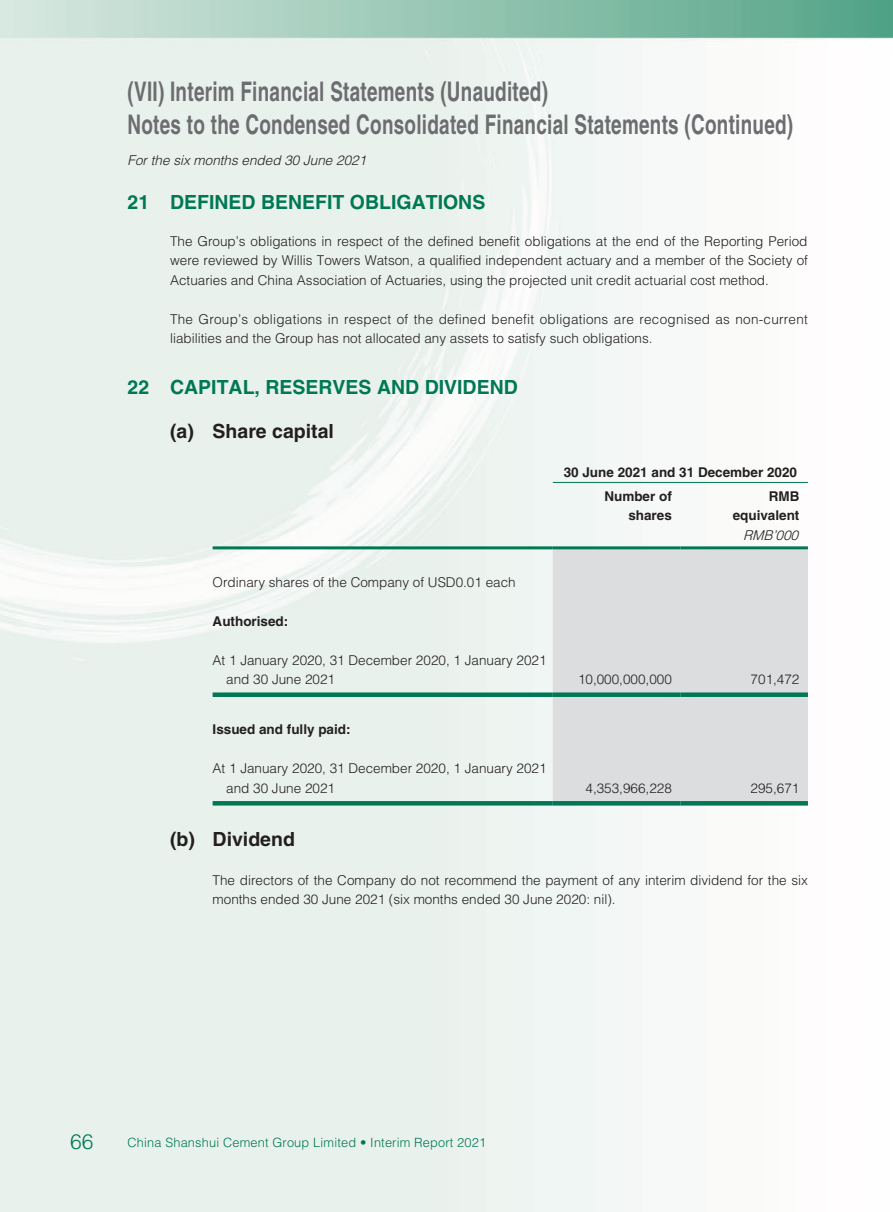
<style>
.page{position:relative;width:893px;height:1212px;background:#fff}
.page>*{position:absolute;margin:0;border:0;box-sizing:border-box;transform-origin:0 0}
.t1{font:700 27px/33px "Helvetica LT Std";letter-spacing:.015em;color:#6c6d70;scale:.7 1}
.t2{font:300 21px "Helvetica LT Std";color:#007854}
.t3{font:700 19.5px "Helvetica LT Std";color:#007854}
.t4{font:700 19.5px "Helvetica LT Std";color:#231f20}
.t5{font:300 13.5px/19.5px "Helvetica LT Std";color:#231f20}
.t6{font:300 13.5px/19.5px "Helvetica LT Std";letter-spacing:.02em;color:#231f20}
.t7{font:700 13.5px/24px "Helvetica LT Std";color:#231f20}
.t8{font:italic 300 13.5px "Helvetica LT Std";color:#231f20}
.t9{font:italic 300 13.5px "Helvetica LT Std";color:#231f20}
.t10{font:300 12.75px "Helvetica LT Std";letter-spacing:.015em;color:#007854}
</style>
<div class="page">
<img style="left:0;top:0;width:893px;height:1212px">
<div style="left:553px;top:549px;width:255px;height:252px;background:#dcdddf"></div>
<hr style="left:553px;top:482px;width:255px;height:1px;background:#007854">
<hr style="left:213px;top:546px;width:340px;height:3px;background:#007854">
<hr style="left:553px;top:546px;width:127px;height:3px;background:#007854">
<hr style="left:680px;top:546px;width:128px;height:3px;background:#007854">
<div style="left:213px;top:692px;width:340px;height:5px;background:#007854"></div>
<div style="left:553px;top:692px;width:127px;height:5px;background:#007854"></div>
<div style="left:680px;top:692px;width:128px;height:5px;background:#007854"></div>
<svg style="left:213px;top:801px;width:340px;height:4px"></svg>
<hr style="left:553px;top:801px;width:127px;height:4px;background:#007854">
<hr style="left:680px;top:801px;width:128px;height:4px;background:#007854">
<h1 class="t1" style="left:128px;top:75px;width:952px">(VII) Interim Financial Statements (Unaudited)<br>Notes to the Condensed Consolidated Financial Statements (Continued)</h1>
<p class="t8" style="left:128px;top:152px;width:240px">For the six months ended 30 June 2021</p>
<h3 class="t3" style="left:128px;top:190px;width:359px">21 DEFINED BENEFIT OBLIGATIONS</h3>
<p class="t5" style="left:170px;top:231px;width:639px;text-align:justify">The Group’s obligations in respect of the defined benefit obligations at the end of the Reporting Period were reviewed by Willis Towers Watson, a qualified independent actuary and a member of the Society of Actuaries and China Association of Actuaries, using the projected unit credit actuarial cost method.</p>
<p class="t6" style="left:170px;top:309px;width:639px">The Group’s obligations in respect of the defined benefit obligations are recognised as non-current liabilities and the Group has not allocated any assets to satisfy such obligations.</p>
<h3 class="t3" style="left:128px;top:375px;width:392px">22 CAPITAL, RESERVES AND DIVIDEND</h3>
<h3 class="t4" style="left:170px;top:419px;width:165px">(a) Share capital</h3>
<p class="t7" style="left:604px;top:460px;width:194px;text-indent:-41px">30 June 2021 and 31 December 2020<br>Number of</p>
<p class="t7" style="left:628px;top:503px;width:45px">shares</p>
<p class="t7" style="left:733px;top:486px;width:68px;line-height:19.5px;text-align:right">RMB equivalent</p>
<p class="t9" style="left:743px;top:526px;width:61px">RMB’000</p>
<p class="t5" style="left:213px;top:572px;width:305px">Ordinary shares of the Company of USD0.01 each</p>
<p class="t7" style="left:213px;top:609px;width:77px">Authorised:</p>
<p class="t5" style="left:226px;top:650px;width:322px;text-indent:-14px">At 1 January 2020, 31 December 2020, 1 January 2021 and 30 June 2021</p>
<p class="t7" style="left:213px;top:717px;width:140px">Issued and fully paid:</p>
<p class="t5" style="left:226px;top:758px;width:322px;text-indent:-14px">At 1 January 2020, 31 December 2020, 1 January 2021 and 30 June 2021</p>
<p class="t5" style="left:578px;top:669px;width:95px">10,000,000,000</p>
<p class="t5" style="left:751px;top:669px;width:50px">701,472</p>
<p class="t5" style="left:585px;top:778px;width:88px">4,353,966,228</p>
<p class="t5" style="left:751px;top:778px;width:50px">295,671</p>
<h3 class="t4" style="left:170px;top:827px;width:126px">(b) Dividend</h3>
<p class="t5" style="left:213px;top:870px;width:597px">The directors of the Company do not recommend the payment of any interim dividend for the six months ended 30 June 2021 (six months ended 30 June 2020: nil).</p>
<h2 class="t2" style="left:70px;top:1128px;width:25px">66</h2>
<p class="t10" style="left:128px;top:1134px;width:360px">China Shanshui Cement Group Limited • Interim Report 2021</p>
</div>
